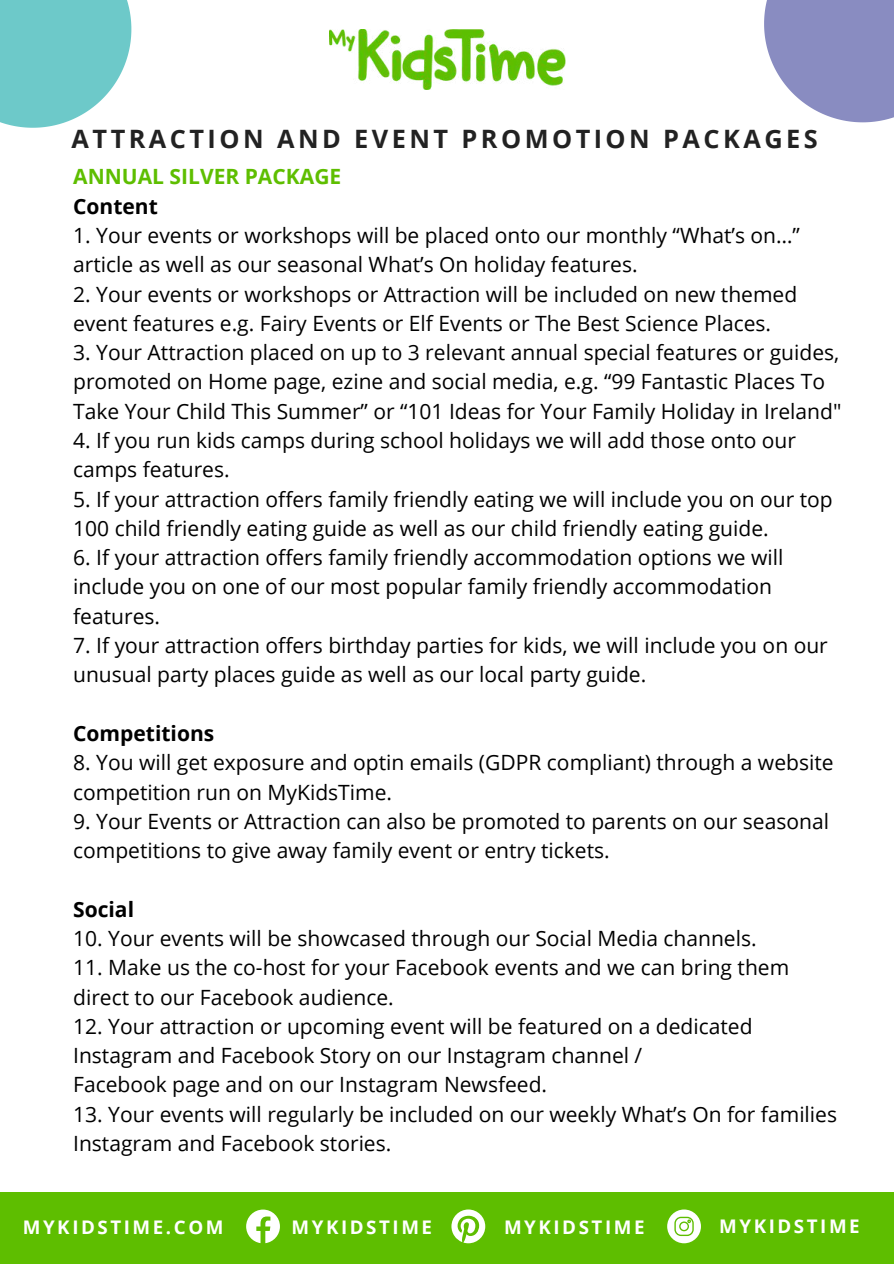
<style>
.page{position:relative;width:894px;height:1264px;background:#fff}
.page>*{position:absolute;margin:0;border:0;box-sizing:border-box;transform-origin:0 0}
.t1{font:700 25.35px "Open Sans";letter-spacing:.135em;color:#222}
.t2{font:21px/29.2px "Open Sans";color:#000}
.t3{font:700 21px "Open Sans";color:#000}
.t4{font:700 21px "Open Sans";color:#5ebe00}
.t5{font:700 18.75px "Open Sans";letter-spacing:.135em;color:#fff}
</style>
<div class="page">
<div style="left:0;top:1192px;width:893px;height:71px;background:#5ebe00"></div>
<svg style="left:246px;top:1209px;width:34px;height:34px"></svg>
<svg style="left:667px;top:1209px;width:33px;height:34px"></svg>
<svg style="left:451px;top:1209px;width:34px;height:34px"></svg>
<img style="left:329px;top:29px;width:236px;height:60px">
<svg style="left:764px;top:0;width:129px;height:122px;background:#999cc9"></svg>
<svg style="left:0;top:0;width:131px;height:128px;background:#7fcfcf"></svg>
<p class="t1" style="left:72px;top:121px;width:747px">ATTRACTION AND EVENT PROMOTION PACKAGES</p>
<p class="t4" style="left:73px;top:162px;width:269px">ANNUAL SILVER PACKAGE</p>
<p class="t3" style="left:73px;top:191px;width:86px">Content</p>
<p class="t2" style="left:73px;top:220px;width:728px">1. Your events or workshops will be placed onto our monthly “What’s on…” article as well as our seasonal What’s On holiday features.</p>
<p class="t2" style="left:73px;top:279px;width:725px">2. Your events or workshops or Attraction will be included on new themed event features e.g. Fairy Events or Elf Events or The Best Science Places.</p>
<p class="t2" style="left:73px;top:337px;width:769px">3. Your Attraction placed on up to 3 relevant annual special features or guides, promoted on Home page, ezine and social media, e.g. “99 Fantastic Places To<br>Take Your Child This Summer” or “101 Ideas for Your Family Holiday in Ireland"</p>
<p class="t2" style="left:73px;top:425px;width:724px">4. If you run kids camps during school holidays we will add those onto our camps features.</p>
<p class="t2" style="left:73px;top:484px;width:761px">5. If your attraction offers family friendly eating we will include you on our top<br>100 child friendly eating guide as well as our child friendly eating guide.</p>
<p class="t2" style="left:73px;top:542px;width:711px">6. If your attraction offers family friendly accommodation options we will include you on one of our most popular family friendly accommodation features.</p>
<p class="t2" style="left:73px;top:630px;width:756px">7. If your attraction offers birthday parties for kids, we will include you on our unusual party places guide as well as our local party guide.</p>
<p class="t3" style="left:73px;top:718px;width:143px">Competitions</p>
<p class="t2" style="left:73px;top:747px;width:761px">8. You will get exposure and optin emails (GDPR compliant) through a website competition run on MyKidsTime.</p>
<p class="t2" style="left:73px;top:806px;width:757px">9. Your Events or Attraction can also be promoted to parents on our seasonal competitions to give away family event or entry tickets.</p>
<p class="t3" style="left:73px;top:894px;width:62px">Social</p>
<p class="t2" style="left:73px;top:923px;width:684px">10. Your events will be showcased through our Social Media channels.</p>
<p class="t2" style="left:73px;top:952px;width:717px">11. Make us the co-host for your Facebook events and we can bring them direct to our Facebook audience.</p>
<p class="t2" style="left:73px;top:1011px;width:680px">12. Your attraction or upcoming event will be featured on a dedicated<br>Instagram and Facebook Story on our Instagram channel /<br>Facebook page and on our Instagram Newsfeed.</p>
<p class="t2" style="left:73px;top:1098px;width:765px">13. Your events will regularly be included on our weekly What’s On for families<br>Instagram and Facebook stories.</p>
<p class="t5" style="left:23px;top:1213px;width:202px">MYKIDSTIME.COM</p>
<p class="t5" style="left:291px;top:1213px;width:142px">MYKIDSTIME</p>
<p class="t5" style="left:504px;top:1213px;width:142px">MYKIDSTIME</p>
<p class="t5" style="left:719px;top:1213px;width:142px">MYKIDSTIME</p>
</div>
